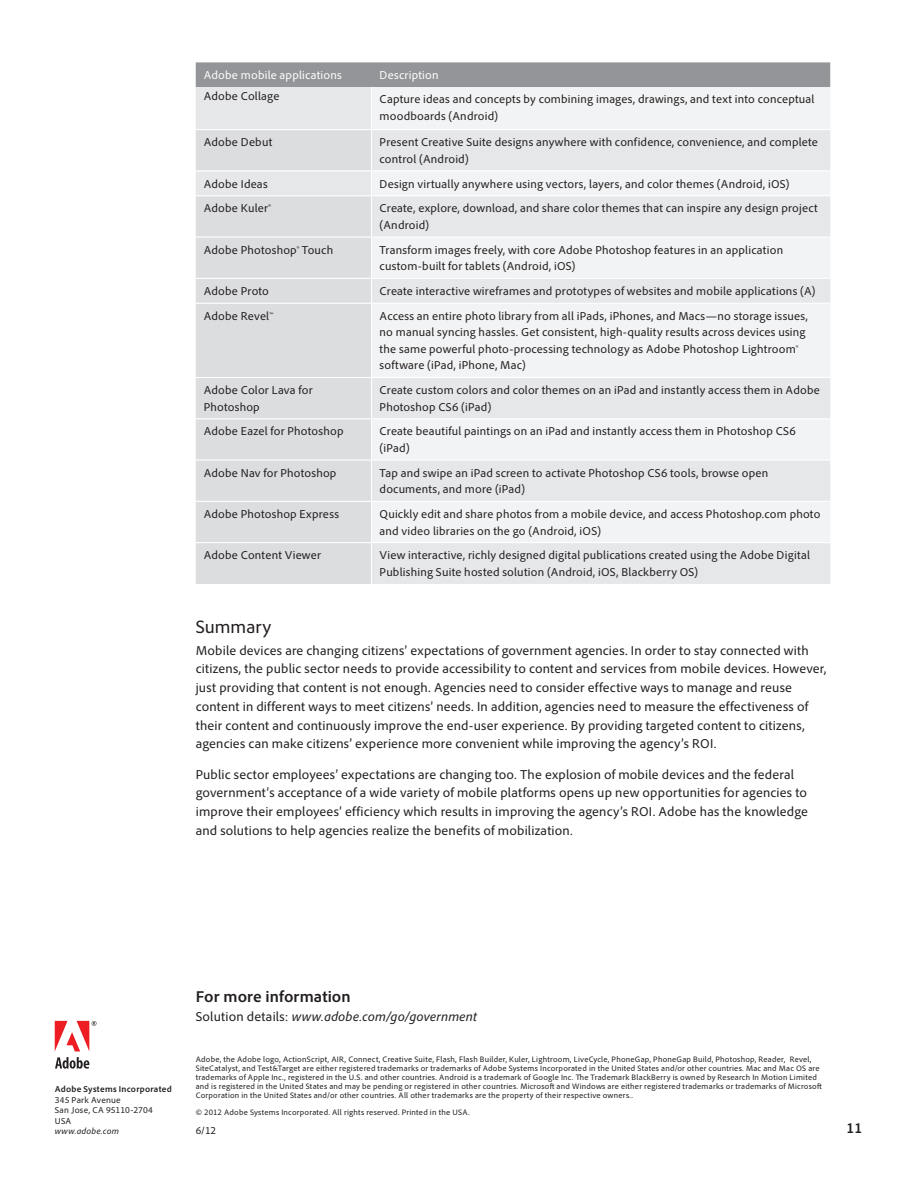
<style>
.page{position:relative;width:918px;height:1188px;background:#fff}
.page>*{position:absolute;margin:0;border:0;box-sizing:border-box;transform-origin:0 0}
.Text__Headline_1{font:18.75px "Adobe Clean";color:#231f20}
.Text__Headline_2{font:700 16.5px "Adobe Clean";letter-spacing:.005em;color:#231f20}
.t1{font:700 semi-condensed 15px "Adobe Clean";color:#231f20}
.Text__Body_first_aft{font:13.5px/18.8px "Adobe Clean";letter-spacing:.01em;color:#231f20}
.Text__Body{font:13.5px/18.8px "Adobe Clean";letter-spacing:.01em;color:#231f20}
.Text__For_more_infor{font:italic 13.5px "Adobe Clean";letter-spacing:.01em;color:#231f20}
.Matrix__Text{font:12px/16.5px "Adobe Clean";letter-spacing:.015em;color:#231f20}
.Matrix__Subhead{font:12px "Adobe Clean";letter-spacing:.015em;color:#fff}
.Legal__Part_number{font:10.5px "Adobe Clean";color:#231f20}
.Legal__Company_Name{font:9px/10.5px "Adobe Clean";letter-spacing:.025em;color:#231f20}
.Legal__Body_copy{font:8.25px/9px "Adobe Clean";letter-spacing:.025em;color:#231f20}
.s1{font-weight:700}
.s2{font-style:italic}
.s3{font-style:normal}
</style>
<div class="page">
<svg style="left:55px;top:1057px;width:34px;height:12px"></svg>
<svg style="left:55px;top:1021px;width:41px;height:30px"></svg>
<div style="left:196px;top:62px;width:634px;height:25px;background:#939598"></div>
<div style="left:196px;top:87px;width:634px;height:497px;background:#e6e7e9"></div>
<svg style="left:372px;top:87px;width:458px;height:455px;fill:#f2f3f4"></svg>
<div style="left:196px;top:130px;width:175px;height:454px;background:#dcdddf"></div>
<hr style="left:371px;top:87px;width:1px;height:42px;background:#fff">
<hr style="left:196px;top:129px;width:176px;height:1px;background:#fff">
<hr style="left:372px;top:129px;width:458px;height:1px;background:#fff">
<hr style="left:371px;top:130px;width:1px;height:40px;background:#fff">
<hr style="left:196px;top:170px;width:176px;height:1px;background:#fff">
<hr style="left:372px;top:170px;width:458px;height:1px;background:#fff">
<svg style="left:371px;top:171px;width:1px;height:24px"></svg>
<hr style="left:196px;top:195px;width:176px;height:1px;background:#fff">
<hr style="left:372px;top:195px;width:458px;height:1px;background:#fff">
<hr style="left:371px;top:196px;width:1px;height:40px;background:#fff">
<hr style="left:371px;top:238px;width:1px;height:40px;background:#fff">
<svg style="left:371px;top:279px;width:1px;height:24px"></svg>
<hr style="left:371px;top:304px;width:1px;height:73px;background:#fff">
<hr style="left:371px;top:378px;width:1px;height:40px;background:#fff">
<hr style="left:371px;top:419px;width:1px;height:41px;background:#fff">
<hr style="left:371px;top:461px;width:1px;height:40px;background:#fff">
<hr style="left:371px;top:502px;width:1px;height:40px;background:#fff">
<hr style="left:371px;top:543px;width:1px;height:41px;background:#fff">
<hr style="left:196px;top:236px;width:176px;height:2px;background:#fff">
<hr style="left:372px;top:236px;width:458px;height:2px;background:#fff">
<hr style="left:196px;top:278px;width:176px;height:1px;background:#fff">
<hr style="left:372px;top:278px;width:458px;height:1px;background:#fff">
<hr style="left:196px;top:303px;width:176px;height:1px;background:#fff">
<hr style="left:372px;top:303px;width:458px;height:1px;background:#fff">
<hr style="left:196px;top:377px;width:176px;height:1px;background:#fff">
<hr style="left:372px;top:377px;width:458px;height:1px;background:#fff">
<hr style="left:196px;top:418px;width:176px;height:1px;background:#fff">
<hr style="left:372px;top:418px;width:458px;height:1px;background:#fff">
<hr style="left:196px;top:460px;width:176px;height:1px;background:#fff">
<hr style="left:372px;top:460px;width:458px;height:1px;background:#fff">
<hr style="left:196px;top:501px;width:176px;height:1px;background:#fff">
<hr style="left:372px;top:501px;width:458px;height:1px;background:#fff">
<hr style="left:196px;top:542px;width:176px;height:1px;background:#fff">
<hr style="left:372px;top:542px;width:458px;height:1px;background:#fff">
<p class="Matrix__Subhead" style="left:204px;top:68px;width:140px">Adobe mobile applications</p>
<p class="Matrix__Subhead" style="left:380px;top:68px;width:61px">Description</p>
<p class="Matrix__Text" style="left:204px;top:88px;width:77px">Adobe Collage</p>
<p class="Matrix__Text" style="left:380px;top:91px;width:436px">Capture ideas and concepts by combining images, drawings, and text into conceptual moodboards (Android)</p>
<p class="Matrix__Text" style="left:204px;top:134px;width:70px">Adobe Debut</p>
<p class="Matrix__Text" style="left:380px;top:134px;width:440px">Present Creative Suite designs anywhere with confidence, convenience, and complete control (Android)</p>
<p class="Matrix__Text" style="left:204px;top:175px;width:65px">Adobe Ideas</p>
<p class="Matrix__Text" style="left:380px;top:175px;width:411px">Design virtually anywhere using vectors, layers, and color themes (Android, iOS)</p>
<p class="Matrix__Text" style="left:204px;top:200px;width:69px">Adobe Kuler®</p>
<p class="Matrix__Text" style="left:380px;top:200px;width:440px">Create, explore, download, and share color themes that can inspire any design project (Android)</p>
<p class="Matrix__Text" style="left:204px;top:241px;width:131px">Adobe Photoshop® Touch</p>
<p class="Matrix__Text" style="left:380px;top:241px;width:405px">Transform images freely, with core Adobe Photoshop features in an application custom-built for tablets (Android, iOS)</p>
<p class="Matrix__Text" style="left:204px;top:283px;width:67px">Adobe Proto</p>
<p class="Matrix__Text" style="left:380px;top:283px;width:437px">Create interactive wireframes and prototypes of websites and mobile applications (A)</p>
<p class="Matrix__Text" style="left:204px;top:307px;width:71px">Adobe Revel™</p>
<p class="Matrix__Text" style="left:380px;top:307px;width:430px">Access an entire photo library from all iPads, iPhones, and Macs—no storage issues, no manual syncing hassles. Get consistent, high-quality results across devices using the same powerful photo-processing technology as Adobe Photoshop Lightroom® software (iPad, iPhone, Mac)</p>
<p class="Matrix__Text" style="left:204px;top:382px;width:110px">Adobe Color Lava for<br>Photoshop</p>
<p class="Matrix__Text" style="left:380px;top:382px;width:442px">Create custom colors and color themes on an iPad and instantly access them in Adobe<br>Photoshop CS6 (iPad)</p>
<p class="Matrix__Text" style="left:204px;top:423px;width:141px">Adobe Eazel for Photoshop</p>
<p class="Matrix__Text" style="left:380px;top:423px;width:418px">Create beautiful paintings on an iPad and instantly access them in Photoshop CS6 (iPad)</p>
<p class="Matrix__Text" style="left:204px;top:464px;width:134px">Adobe Nav for Photoshop</p>
<p class="Matrix__Text" style="left:380px;top:464px;width:390px">Tap and swipe an iPad screen to activate Photoshop CS6 tools, browse open documents, and more (iPad)</p>
<p class="Matrix__Text" style="left:204px;top:506px;width:137px">Adobe Photoshop Express</p>
<p class="Matrix__Text" style="left:380px;top:506px;width:442px">Quickly edit and share photos from a mobile device, and access Photoshop.com photo and video libraries on the go (Android, iOS)</p>
<p class="Matrix__Text" style="left:204px;top:547px;width:119px">Adobe Content Viewer</p>
<p class="Matrix__Text" style="left:380px;top:547px;width:432px">View interactive, richly designed digital publications created using the Adobe Digital<br>Publishing Suite hosted solution (Android, iOS, Blackberry OS)</p>
<p class="Text__Headline_1" style="left:196px;top:616px;width:77px">Summary</p>
<p class="Text__Body_first_aft" style="left:196px;top:641px;width:632px">Mobile devices are changing citizens’ expectations of government agencies. In order to stay connected with citizens, the public sector needs to provide accessibility to content and services from mobile devices. However, just providing that content is not enough. Agencies need to consider effective ways to manage and reuse content in different ways to meet citizens’ needs. In addition, agencies need to measure the effectiveness of their content and continuously improve the end-user experience. By providing targeted content to citizens, agencies can make citizens’ experience more convenient while improving the agency’s ROI.</p>
<p class="Text__Body" style="left:196px;top:765px;width:614px">Public sector employees’ expectations are changing too. The explosion of mobile devices and the federal government’s acceptance of a wide variety of mobile platforms opens up new opportunities for agencies to improve their employees’ efficiency which results in improving the agency’s ROI. Adobe has the knowledge and solutions to help agencies realize the benefits of mobilization.</p>
<p class="Legal__Company_Name" style="left:55px;top:1084px;width:119px"><span class="s1">Adobe Systems Incorporated<br></span>345 Park Avenue<br>San Jose, CA 95110-2704<br>USA<br><span class="s2">www.adobe.com</span></p>
<p class="Text__Headline_2" style="left:196px;top:987px;width:156px">For more information</p>
<p class="Text__For_more_infor" style="left:196px;top:1008px;width:283px"><span class="s3">Solution details:</span> www.adobe.com/go/government</p>
<p class="Legal__Body_copy" style="left:196px;top:1055px;width:628px">Adobe, the Adobe logo, ActionScript, AIR, Connect, Creative Suite, Flash, Flash Builder, Kuler, Lightroom, LiveCycle, PhoneGap, PhoneGap Build, Photoshop, Reader, Revel, SiteCatalyst, and Test&amp;Target are either registered trademarks or trademarks of Adobe Systems Incorporated in the United States and/or other countries. Mac and Mac OS are trademarks of Apple Inc., registered in the U.S. and other countries. Android is a trademark of Google Inc. The Trademark BlackBerry is owned by Research In Motion Limited and is registered in the United States and may be pending or registered in other countries. Microsoft and Windows are either registered trademarks or trademarks of Microsoft Corporation in the United States and/or other countries. All other trademarks are the property of their respective owners..</p>
<p class="Legal__Body_copy" style="left:196px;top:1108px;width:275px">© 2012 Adobe Systems Incorporated. All rights reserved. Printed in the USA.</p>
<p class="Legal__Part_number" style="left:196px;top:1124px;width:22px">6/12</p>
<p class="t1" style="left:847px;top:1119px;width:17px">11</p>
</div>
